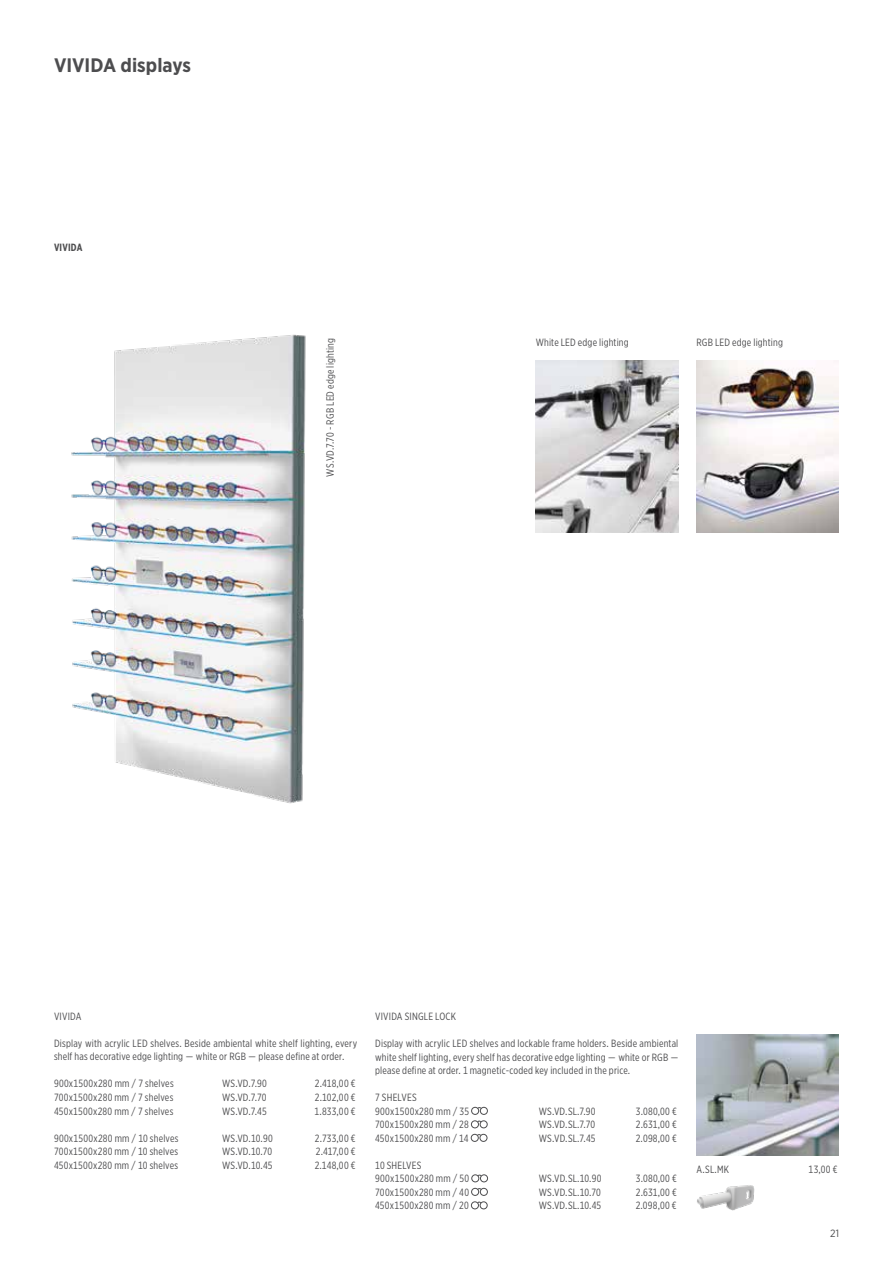
<style>
.page{position:relative;width:893px;height:1263px;background:#fff}
.page>*{position:absolute;margin:0;border:0;box-sizing:border-box;transform-origin:0 0}
.t1{font:700 19.5px "Gotham Narrow";color:#4d4d4f}
.t2{font:10.5px/13.5px "Gotham X Narrow";letter-spacing:.02em;color:#4d4d4f}
.t3{font:700 10.5px "Gotham X Narrow";letter-spacing:.02em;color:#4d4d4f}
.t4{font:10.5px "Gotham Narrow";color:#4d4d4f}
</style>
<div class="page">
<img style="left:71px;top:334px;width:235px;height:470px">
<img style="left:696px;top:361px;width:143px;height:171px">
<img style="left:536px;top:361px;width:142px;height:171px">
<div style="left:471px;top:1107px;width:8px;height:8px;border:1px solid #4d4d4f;border-radius:50%"></div>
<div style="left:480px;top:1107px;width:8px;height:8px;border:1px solid #4d4d4f;border-radius:50%"></div>
<div style="left:471px;top:1120px;width:8px;height:8px;border:1px solid #4d4d4f;border-radius:50%"></div>
<div style="left:480px;top:1120px;width:8px;height:8px;border:1px solid #4d4d4f;border-radius:50%"></div>
<svg style="left:476px;top:1120px;width:6px;height:3px"></svg>
<div style="left:471px;top:1134px;width:8px;height:8px;border:1px solid #4d4d4f;border-radius:50%"></div>
<div style="left:479px;top:1134px;width:8px;height:8px;border:1px solid #4d4d4f;border-radius:50%"></div>
<svg style="left:476px;top:1134px;width:6px;height:2px"></svg>
<div style="left:471px;top:1174px;width:8px;height:8px;border:1px solid #4d4d4f;border-radius:50%"></div>
<div style="left:480px;top:1174px;width:8px;height:8px;border:1px solid #4d4d4f;border-radius:50%"></div>
<svg style="left:477px;top:1174px;width:5px;height:3px"></svg>
<div style="left:471px;top:1188px;width:8px;height:8px;border:1px solid #4d4d4f;border-radius:50%"></div>
<div style="left:480px;top:1188px;width:8px;height:8px;border:1px solid #4d4d4f;border-radius:50%"></div>
<div style="left:471px;top:1201px;width:8px;height:8px;border:1px solid #4d4d4f;border-radius:50%"></div>
<div style="left:480px;top:1201px;width:8px;height:8px;border:1px solid #4d4d4f;border-radius:50%"></div>
<svg style="left:476px;top:1201px;width:6px;height:3px"></svg>
<img style="left:696px;top:1034px;width:143px;height:122px">
<img style="left:697px;top:1185px;width:57px;height:25px">
<h1 class="t1" style="left:54px;top:53px;width:138px">VIVIDA displays</h1>
<p class="t3" style="left:54px;top:241px;width:30px">VIVIDA</p>
<p class="t2" style="left:323px;top:477px;width:140px;rotate:-90deg">WS.VD.7.70 - RGB LED edge lighting</p>
<p class="t2" style="left:536px;top:336px;width:94px">White LED edge lighting</p>
<p class="t2" style="left:696px;top:336px;width:88px">RGB LED edge lighting</p>
<p class="t2" style="left:54px;top:1009px;width:29px">VIVIDA</p>
<p class="t2" style="left:54px;top:1036px;width:305px">Display with acrylic LED shelves. Beside ambiental white shelf lighting, every shelf has decorative edge lighting — white or RGB — please define at order.</p>
<p class="t2" style="left:54px;top:1077px;width:121px">900x1500x280 mm / 7 shelves</p>
<p class="t2" style="left:222px;top:1077px;width:46px">WS.VD.7.90</p>
<p class="t2" style="left:315px;top:1077px;width:42px">2.418,00 €</p>
<p class="t2" style="left:54px;top:1090px;width:121px">700x1500x280 mm / 7 shelves</p>
<p class="t2" style="left:222px;top:1090px;width:46px">WS.VD.7.70</p>
<p class="t2" style="left:315px;top:1090px;width:42px">2.102,00 €</p>
<p class="t2" style="left:54px;top:1104px;width:121px">450x1500x280 mm / 7 shelves</p>
<p class="t2" style="left:222px;top:1104px;width:46px">WS.VD.7.45</p>
<p class="t2" style="left:315px;top:1104px;width:42px">1.833,00 €</p>
<p class="t2" style="left:54px;top:1131px;width:126px">900x1500x280 mm / 10 shelves</p>
<p class="t2" style="left:222px;top:1131px;width:52px">WS.VD.10.90</p>
<p class="t2" style="left:315px;top:1131px;width:42px">2.733,00 €</p>
<p class="t2" style="left:54px;top:1144px;width:126px">700x1500x280 mm / 10 shelves</p>
<p class="t2" style="left:222px;top:1144px;width:52px">WS.VD.10.70</p>
<p class="t2" style="left:316px;top:1144px;width:41px">2.417,00 €</p>
<p class="t2" style="left:54px;top:1158px;width:126px">450x1500x280 mm / 10 shelves</p>
<p class="t2" style="left:222px;top:1158px;width:52px">WS.VD.10.45</p>
<p class="t2" style="left:315px;top:1158px;width:42px">2.148,00 €</p>
<p class="t2" style="left:696px;top:1162px;width:34px">A.SL.MK</p>
<p class="t2" style="left:809px;top:1162px;width:30px">13,00 €</p>
<p class="t2" style="left:375px;top:1010px;width:82px">VIVIDA SINGLE LOCK</p>
<p class="t2" style="left:375px;top:1037px;width:305px;text-align:justify">Display with acrylic LED shelves and lockable frame holders. Beside ambiental white shelf lighting, every shelf has decorative edge lighting — white or RGB — please define at order. 1 magnetic-coded key included in the price.</p>
<p class="t2" style="left:375px;top:1091px;width:95px">7 SHELVES<br>900x1500x280 mm / 35</p>
<p class="t2" style="left:539px;top:1104px;width:58px">WS.VD.SL.7.90</p>
<p class="t2" style="left:636px;top:1104px;width:42px">3.080,00 €</p>
<p class="t2" style="left:375px;top:1118px;width:95px">700x1500x280 mm / 28</p>
<p class="t2" style="left:539px;top:1118px;width:58px">WS.VD.SL.7.70</p>
<p class="t2" style="left:636px;top:1118px;width:42px">2.631,00 €</p>
<p class="t2" style="left:375px;top:1131px;width:95px">450x1500x280 mm / 14</p>
<p class="t2" style="left:539px;top:1131px;width:58px">WS.VD.SL.7.45</p>
<p class="t2" style="left:636px;top:1131px;width:42px">2.098,00 €</p>
<p class="t2" style="left:375px;top:1158px;width:96px">10 SHELVES<br>900x1500x280 mm / 50</p>
<p class="t2" style="left:539px;top:1172px;width:64px">WS.VD.SL.10.90</p>
<p class="t2" style="left:636px;top:1172px;width:42px">3.080,00 €</p>
<p class="t2" style="left:375px;top:1185px;width:95px">700x1500x280 mm / 40</p>
<p class="t2" style="left:539px;top:1185px;width:64px">WS.VD.SL.10.70</p>
<p class="t2" style="left:636px;top:1185px;width:42px">2.631,00 €</p>
<p class="t2" style="left:375px;top:1199px;width:95px">450x1500x280 mm / 20</p>
<p class="t2" style="left:539px;top:1199px;width:64px">WS.VD.SL.10.45</p>
<p class="t2" style="left:636px;top:1199px;width:42px">2.098,00 €</p>
<p class="t4" style="left:830px;top:1227px;width:11px">21</p>
</div>
